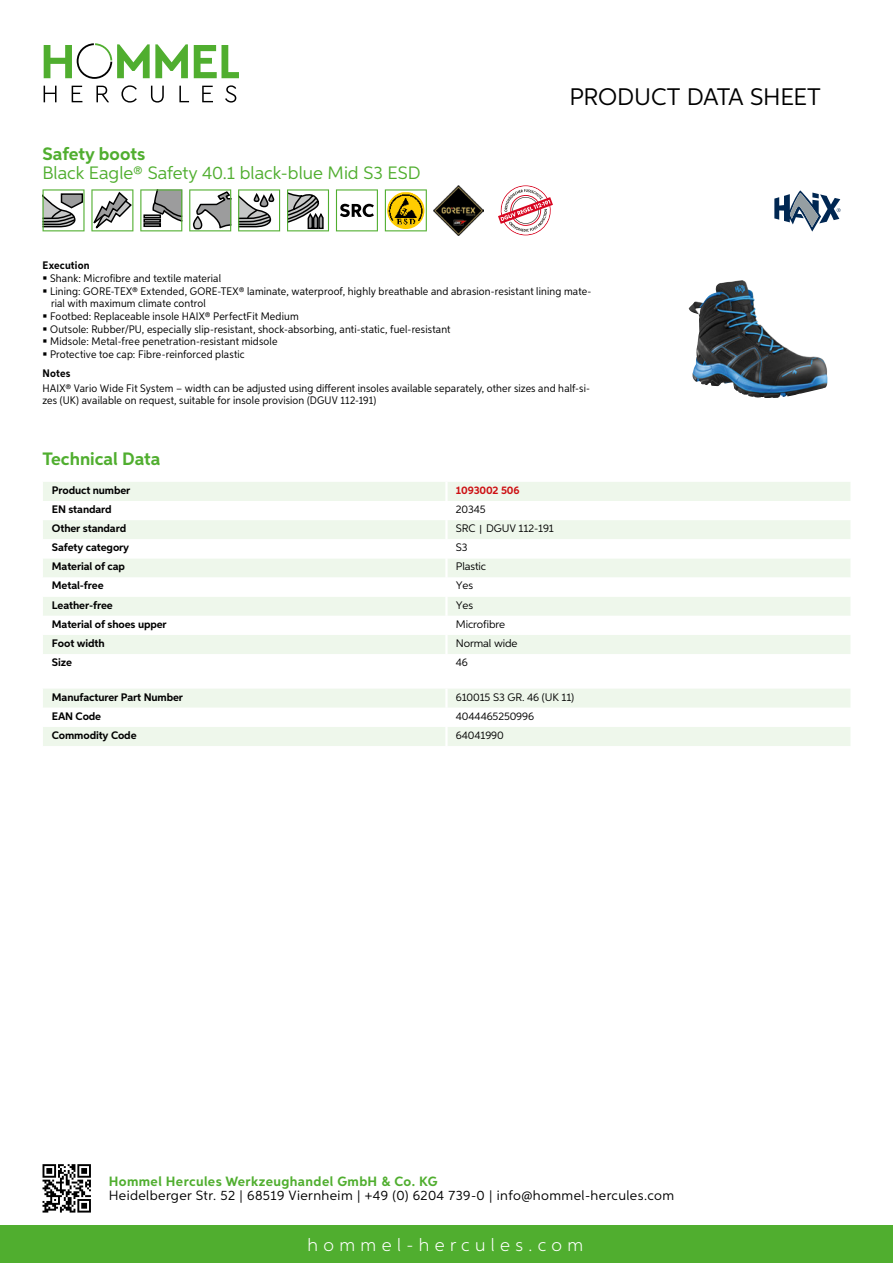
<style>
.page{position:relative;width:893px;height:1263px;background:#fff}
.page>*{position:absolute;margin:0;border:0;box-sizing:border-box;transform-origin:0 0}
.t1{font:24px "Aspira";letter-spacing:-.01em;color:#000}
.t2{font:18px "Aspira";color:#50ae2f}
.t3{font:700 18px "Aspira";color:#50ae2f}
.t4{font:300 18px "Aspira";letter-spacing:.3em;color:#fff}
.t5{font:13.5px "Aspira";letter-spacing:.03em;color:#000}
.t6{font:700 13.5px "Aspira";letter-spacing:.03em;color:#50ae2f}
.t7{font:10.95px/12.6px "Aspira Nar";letter-spacing:.015em;color:#000}
.t8{font:700 10.95px "Aspira";letter-spacing:-.01em;color:#000}
.t9{font:10.95px "Aspira";letter-spacing:-.01em;color:#000}
.t10{font:700 10.95px "Aspira Nar";letter-spacing:.015em;color:#000}
.t11{font:700 10.95px "Aspira";letter-spacing:-.01em;color:#cd1013}
.s1{font-family:"Wuerth Global";font-size:10.5px}
</style>
<div class="page">
<div style="left:0;top:1226px;width:893px;height:37px;background:#50ae2f"></div>
<svg style="left:43px;top:1164px;width:48px;height:48px"></svg>
<svg style="left:194px;top:45px;width:45px;height:33px"></svg>
<svg style="left:44px;top:43px;width:144px;height:36px"></svg>
<svg style="left:44px;top:86px;width:13px;height:16px"></svg>
<svg style="left:72px;top:86px;width:10px;height:16px"></svg>
<svg style="left:96px;top:86px;width:13px;height:16px"></svg>
<svg style="left:121px;top:85px;width:16px;height:18px"></svg>
<svg style="left:151px;top:86px;width:13px;height:17px"></svg>
<svg style="left:179px;top:86px;width:10px;height:16px"></svg>
<svg style="left:202px;top:86px;width:11px;height:16px"></svg>
<svg style="left:225px;top:85px;width:11px;height:18px"></svg>
<div style="left:43px;top:482px;width:807px;height:19px;background:#eef7eb"></div>
<svg style="left:43px;top:520px;width:807px;height:134px;fill:#eef7eb"></svg>
<hr style="left:445px;top:482px;width:3px;height:19px;background:#fff">
<hr style="left:445px;top:520px;width:3px;height:19px;background:#fff">
<hr style="left:445px;top:539px;width:3px;height:19px;background:#fff">
<hr style="left:445px;top:558px;width:3px;height:19px;background:#fff">
<hr style="left:445px;top:577px;width:3px;height:20px;background:#fff">
<hr style="left:445px;top:597px;width:3px;height:19px;background:#fff">
<hr style="left:445px;top:616px;width:3px;height:19px;background:#fff">
<hr style="left:445px;top:635px;width:3px;height:19px;background:#fff">
<svg style="left:43px;top:689px;width:807px;height:57px"></svg>
<hr style="left:445px;top:727px;width:3px;height:19px;background:#fff">
<svg style="left:43px;top:189px;width:90px;height:42px"></svg>
<svg style="left:140px;top:189px;width:42px;height:42px"></svg>
<svg style="left:189px;top:189px;width:42px;height:42px"></svg>
<svg style="left:238px;top:189px;width:42px;height:42px"></svg>
<svg style="left:287px;top:189px;width:42px;height:42px"></svg>
<svg style="left:336px;top:189px;width:42px;height:42px"></svg>
<svg style="left:385px;top:189px;width:42px;height:42px"></svg>
<img style="left:434px;top:185px;width:50px;height:50px">
<svg style="left:498px;top:185px;width:55px;height:50px"></svg>
<img style="left:689px;top:280px;width:53px;height:49px">
<svg style="left:774px;top:190px;width:67px;height:42px"></svg>
<h2 class="t3" style="left:43px;top:142px;width:104px">Safety boots</h2>
<h2 class="t2" style="left:43px;top:162px;width:377px">Black Eagle® Safety 40.1 black-blue Mid S3 ESD</h2>
<h1 class="t1" style="left:569px;top:82px;width:253px">Product data sh eet</h1>
<p class="t10" style="left:43px;top:259px;width:49px">Execution</p>
<p class="t7" style="left:50px;top:272px;width:543px">Shank: Microfibre and textile material<br>Lining: GORE-TEX® Extended, GORE-TEX® laminate, waterproof, highly breathable and abrasion-resistant lining mate&shy;rial with maximum climate control<br>Footbed: Replaceable insole HAIX® PerfectFit Medium<br>Outsole: Rubber/PU, especially slip-resistant, shock-absorbing, anti-static, fuel-resistant<br>Midsole: Metal-free penetration-resistant midsole<br>Protective toe cap: Fibre-reinforced plastic</p>
<p class="t10" style="left:43px;top:367px;width:29px">Notes</p>
<p class="t7" style="left:43px;top:382px;width:549px;line-height:12px">HAIX® Vario Wide Fit System – width can be adjusted using different insoles available separately, other sizes and half-si&shy;zes (UK) available on request, suitable for insole provision (DGUV 112-191)</p>
<h2 class="t3" style="left:43px;top:448px;width:120px">Technical Data</h2>
<p class="t8" style="left:52px;top:483px;width:80px">Product number</p>
<p class="t11" style="left:456px;top:483px;width:65px">1093002 506</p>
<p class="t8" style="left:52px;top:502px;width:61px">EN standard</p>
<p class="t9" style="left:456px;top:502px;width:31px">20345</p>
<p class="t8" style="left:52px;top:521px;width:76px">Other standard</p>
<p class="t9" style="left:456px;top:522px;width:100px">SRC <span class="s1">|</span> DGUV 112-191</p>
<p class="t8" style="left:52px;top:541px;width:79px">Safety category</p>
<p class="t9" style="left:456px;top:541px;width:13px">S3</p>
<p class="t8" style="left:52px;top:560px;width:75px">Material of cap</p>
<p class="t9" style="left:456px;top:560px;width:32px">Plastic</p>
<p class="t8" style="left:52px;top:579px;width:53px">Metal-free</p>
<p class="t9" style="left:456px;top:579px;width:19px">Yes</p>
<p class="t8" style="left:52px;top:598px;width:62px">Leather-free</p>
<p class="t9" style="left:456px;top:598px;width:19px">Yes</p>
<p class="t8" style="left:52px;top:617px;width:116px">Material of shoes upper</p>
<p class="t9" style="left:456px;top:617px;width:51px">Microfibre</p>
<p class="t8" style="left:52px;top:636px;width:54px">Foot width</p>
<p class="t9" style="left:456px;top:636px;width:63px">Normal wide</p>
<p class="t8" style="left:52px;top:655px;width:22px">Size</p>
<p class="t9" style="left:456px;top:655px;width:14px">46</p>
<p class="t8" style="left:52px;top:690px;width:133px">Manufacturer Part Number</p>
<p class="t9" style="left:456px;top:690px;width:120px">610015 S3 GR. 46 (U K 11)</p>
<p class="t8" style="left:52px;top:709px;width:51px">EAN Code</p>
<p class="t9" style="left:456px;top:709px;width:80px">4044465250996</p>
<p class="t8" style="left:52px;top:728px;width:86px">Commodity Code</p>
<p class="t9" style="left:456px;top:728px;width:49px">64041990</p>
<p class="t6" style="left:109px;top:1172px;width:330px">Hommel Hercules Werkzeughandel GmbH &amp; Co. KG</p>
<p class="t5" style="left:109px;top:1187px;width:567px">Heidelberger Str. 52 | 68519 Viernheim | +49 (0) 6204 739-0 | info@hommel-hercules.com</p>
<h2 class="t4" style="left:307px;top:1234px;width:277px">hommel-hercules.com</h2>
</div>
